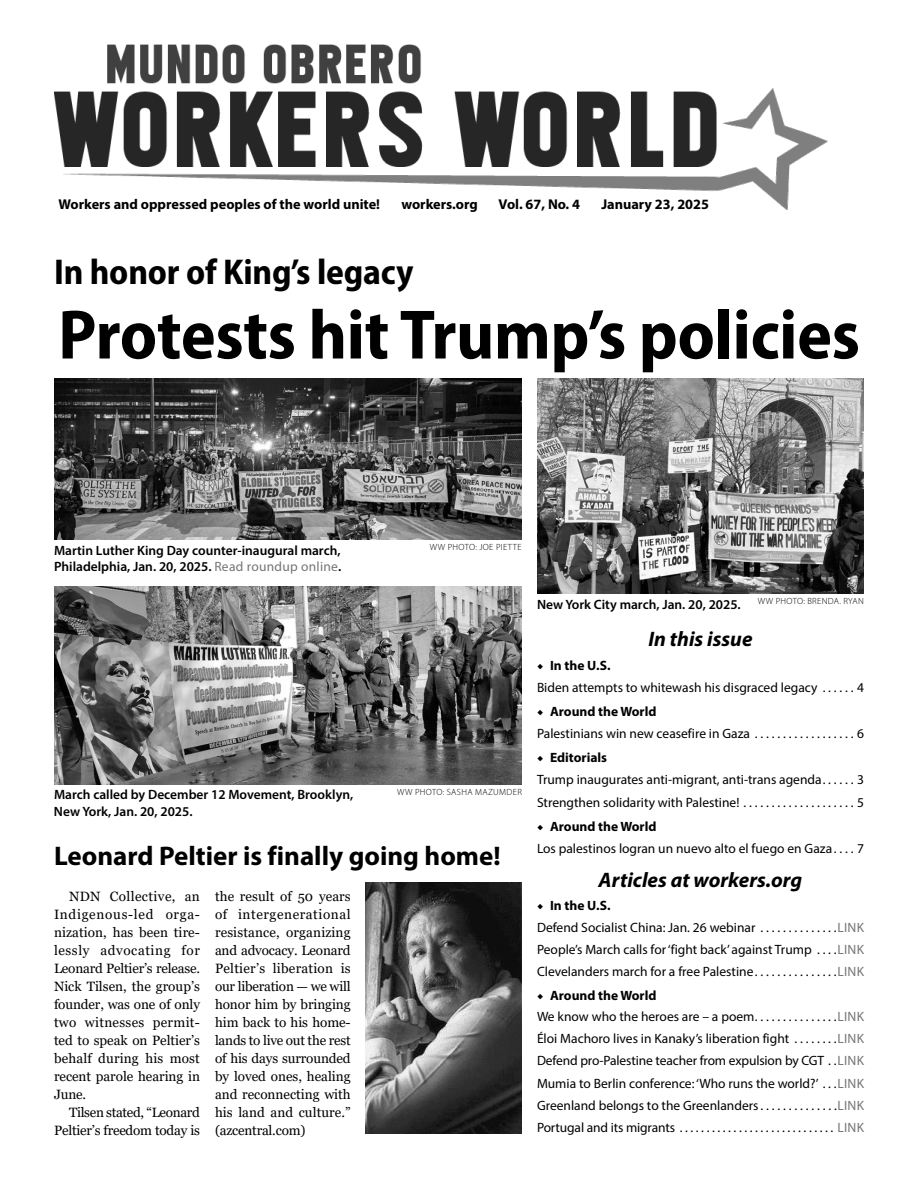
<style>
.page{position:relative;width:918px;height:1188px;background:#fff}
.page>*{position:absolute;margin:0;border:0;box-sizing:border-box;transform-origin:0 0}
.t1{font:700 semi-condensed 70.5px "Myriad Pro";letter-spacing:-.005em;color:#000}
.t2{font:700 semi-condensed 36px "Myriad Pro";letter-spacing:-.005em;color:#000}
.t3{font:700 27px "Myriad Pro";color:#000}
.t4{font:italic 700 21px "Myriad Pro";color:#000}
.t5{font:700 14.25px "Myriad Pro";color:#000}
.t6{font:13.5px/22.2px "Myriad Pro";color:#000}
.t7{font:13.5px/18px "Georgia";color:#000;text-align:justify}
.t8{font:600 13.5px "Myriad Pro";color:#000}
.t9{font:300 9px "Myriad Pro";letter-spacing:.04em;color:#000}
.s1{font-weight:400;color:#757575}
.s2{font-family:"Minion Pro";font-weight:700}
.s3{font-weight:700}
.s4{color:#757575}
</style>
<div class="page">
<img style="left:54px;top:44px;width:773px;height:166px">
<img style="left:54px;top:378px;width:468px;height:162px">
<img style="left:54px;top:586px;width:468px;height:198px">
<img style="left:537px;top:378px;width:327px;height:216px">
<img style="left:366px;top:882px;width:156px;height:252px">
<p class="t5" style="left:58px;top:195px;width:323px">Workers and oppressed peoples of the world unite!</p>
<p class="t5" style="left:401px;top:195px;width:78px">workers.org</p>
<p class="t5" style="left:499px;top:195px;width:83px">Vol. 67, No. 4</p>
<p class="t5" style="left:601px;top:195px;width:109px">January 23, 2025</p>
<h2 class="t2" style="left:54px;top:248px;width:361px">In honor of King’s legacy</h2>
<h1 class="t1" style="left:58px;top:289px;width:803px">Protests hit Trump’s policies</h1>
<p class="t8" style="left:54px;top:542px;width:288px">Martin Luther King Day counter-inaugural march,</p>
<p class="t9" style="left:430px;top:542px;width:93px">WW PHOTO: JOE PIETTE</p>
<p class="t8" style="left:54px;top:558px;width:289px">Philadelphia, Jan. 20, 2025. <span class="s1">Read roundup online</span>.</p>
<p class="t8" style="left:54px;top:786px;width:301px">March called by December 12 Movement, Brooklyn,</p>
<p class="t9" style="left:397px;top:786px;width:126px">WW PHOTO: SASHA MAZUMDER</p>
<p class="t8" style="left:54px;top:803px;width:140px">New York, Jan. 20, 2025.</p>
<h3 class="t3" style="left:54px;top:838px;width:448px">Leonard Peltier is finally going home!</h3>
<p class="t7" style="left:54px;top:887px;width:148px;text-indent:15px">NDN Collective, an Indigenous-led orga&shy;nization, has been tire&shy;lessly advocating for Leonard Peltier’s release.<br>Nick Tilsen, the group’s founder, was one of only two witnesses permit&shy;ted to speak on Peltier’s behalf during his most recent parole hearing in June.</p>
<p class="t7" style="left:54px;top:1103px;width:147px;text-align:right">Tilsen stated, “Leonard<br>Peltier’s freedom today is</p>
<p class="t7" style="left:215px;top:887px;width:137px">the result of 50 years of intergenerational resistance, organizing and advocacy. Leonard Peltier’s liberation is our liberation — we will honor him by bringing him back to his home&shy;lands to live out the rest of his days surrounded by loved ones, healing and reconnecting with his land and culture.” (azcentral.com)</p>
<p class="t8" style="left:537px;top:596px;width:205px">New York City march, Jan. 20, 2025.</p>
<p class="t9" style="left:758px;top:596px;width:108px">WW PHOTO: BRENDA. RYAN</p>
<h3 class="t4" style="left:648px;top:625px;width:106px">In this issue</h3>
<p class="t6" style="left:537px;top:654px;width:328px"><span class="s2">◆</span> <span class="s3">In the U.S.<br></span>Biden attempts to whitewash his disgraced legacy . . . . . . 4</p>
<p class="t6" style="left:537px;top:700px;width:328px"><span class="s2">◆</span> <span class="s3">Around the World<br></span>Palestinians win new ceasefire in Gaza . . . . . . . . . . . . . . . . . . 6</p>
<p class="t6" style="left:537px;top:746px;width:328px"><span class="s2">◆</span> <span class="s3">Editorials<br></span>Trump inaugurates anti‑migrant, anti-trans agenda . . . . . . 3<br>Strengthen solidarity with Palestine! . . . . . . . . . . . . . . . . . . . . 5</p>
<p class="t6" style="left:537px;top:815px;width:328px"><span class="s2">◆</span> <span class="s3">Around the World<br></span>Los palestinos logran un nuevo alto el fuego en Gaza . . . . 7</p>
<h3 class="t4" style="left:599px;top:867px;width:205px">Articles at workers.org</h3>
<p class="t6" style="left:537px;top:894px;width:328px"><span class="s2">◆</span> <span class="s3">In the U.S.<br></span>Defend Socialist China: Jan. 26 webinar . . . . . . . . . . . . . <span class="s4">LINK </span>People’s March calls for ‘fight back’ against Trump . . . <span class="s4">LINK </span>Clevelanders march for a free Palestine . . . . . . . . . . . . . . <span class="s4">LINK</span></p>
<p class="t6" style="left:537px;top:985px;width:328px;line-height:20.7px"><span class="s2">◆</span> <span class="s3">Around the World<br></span>We know who the heroes are – a poem . . . . . . . . . . . . . . <span class="s4">LINK</span></p>
<p class="t6" style="left:537px;top:1027px;width:329px;text-align:justify">Éloi Machoro lives in Kanaky’s liberation fight . . . . . . . <span class="s4">LINK </span>Defend pro-Palestine teacher from expulsion by CGT . <span class="s4">LINK </span>Mumia to Berlin conference: ‘Who runs the world?’ . . <span class="s4">LINK </span>Greenland belongs to the Greenlanders . . . . . . . . . . . . . <span class="s4">LINK </span>Portugal and its migrants . . . . . . . . . . . . . . . . . . . . . . . . . . . . . <span class="s4">LINK</span></p>
</div>
